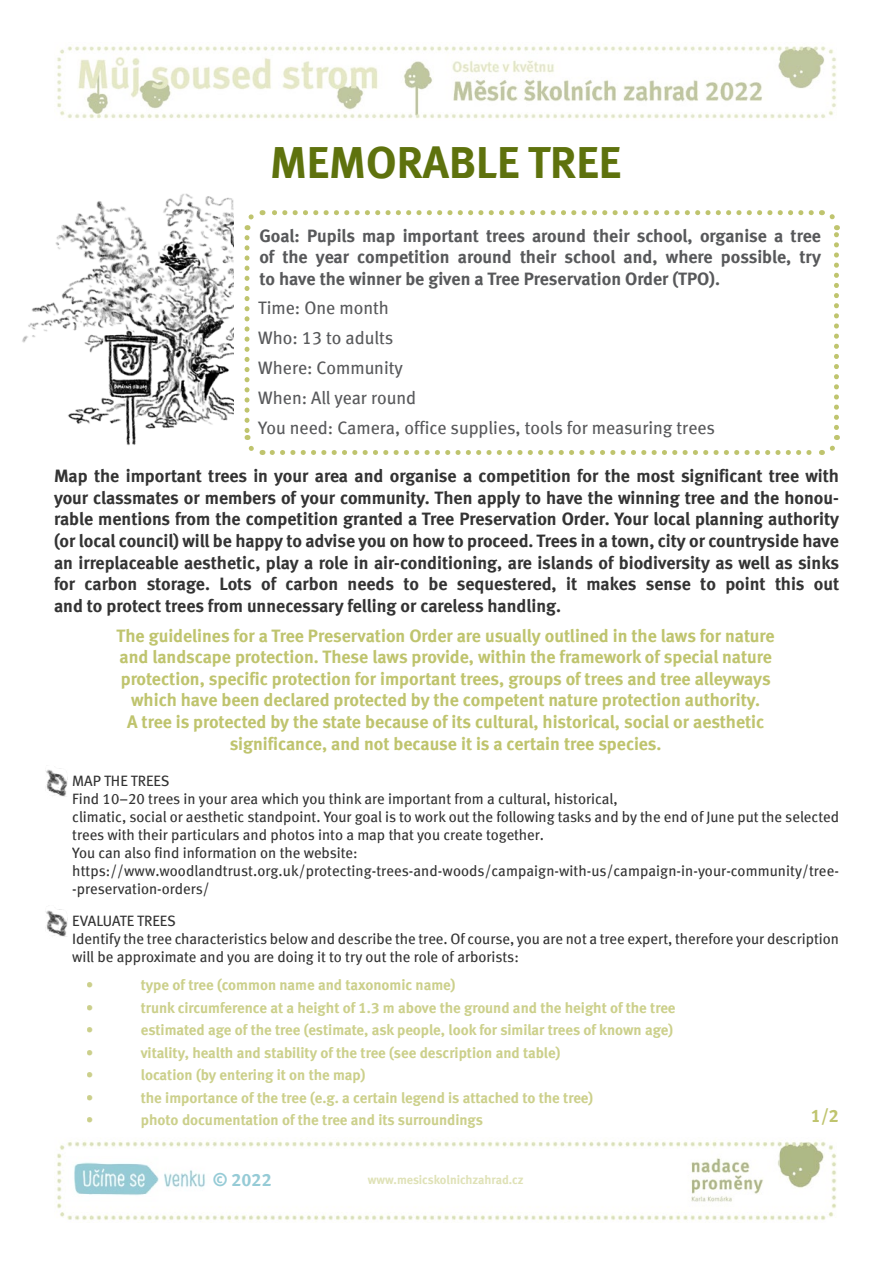
<style>
.page{position:relative;width:893px;height:1263px;background:#fff}
.page>*{position:absolute;margin:0;border:0;box-sizing:border-box;transform-origin:0 0}
.t1{font:45px "Meta Bold CELF";color:#5e720d}
.t2{font:18px/21.6px "Meta Bold CELF";color:#000;text-align:justify}
.t3{font:18px/21.6px "Meta Bold CELF";color:#bfc46e;text-align:center}
.t4{font:18px/21.6px "Meta Bold CELF";color:#58595b;text-align:justify}
.t5{font:18px/30px "Meta Book CELF";color:#58595b}
.t6{font:18px "Meta Bold CELF";color:#2c97ad}
.t7{font:15px/18px "Meta Book CELF";color:#000}
.t8{font:15px "Meta Bold CELF";color:#bfc46e}
.t9{font:12.45px "Meta Bold CELF";color:#bfc46e}
</style>
<div class="page">
<img style="left:22px;top:193px;width:212px;height:253px">
<svg style="left:244px;top:238px;width:19px;height:217px"></svg>
<svg style="left:272px;top:435px;width:568px;height:20px"></svg>
<svg style="left:821px;top:210px;width:18px;height:217px"></svg>
<svg style="left:244px;top:210px;width:567px;height:20px"></svg>
<img style="left:57px;top:1141px;width:780px;height:81px">
<img style="left:57px;top:46px;width:779px;height:73px">
<img style="left:676px;top:1150px;width:103px;height:59px">
<img style="left:66px;top:1157px;width:146px;height:44px">
<img style="left:45px;top:768px;width:22px;height:29px">
<img style="left:45px;top:909px;width:22px;height:28px">
<h1 class="t1" style="left:270px;top:134px;width:352px">MEMORABLE TREE</h1>
<p class="t4" style="left:259px;top:225px;width:563px">Goal: Pupils map important trees around their school, organise a tree of the year competition around their school and, where possible, try to have the winner be given a Tree Preservation Order (TPO).</p>
<p class="t5" style="left:258px;top:292px;width:458px">Time: One month<br>Who: 13 to adults<br>Where: Community<br>When: All year round<br>You need: Camera, office supplies, tools for measuring trees</p>
<p class="t2" style="left:54px;top:465px;width:787px">Map the important trees in your area and organise a competition for the most significant tree with your classmates or members of your community. Then apply to have the winning tree and the honou&shy;rable mentions from the competition granted a Tree Preservation Order. Your local planning authority (or local council) will be happy to advise you on how to proceed. Trees in a town, city or countryside have an irreplaceable aesthetic, play a role in air-conditioning, are islands of biodiversity as well as sinks for carbon storage. Lots of carbon needs to be sequestered, it makes sense to point this out and to protect trees from unnecessary felling or careless handling.</p>
<p class="t3" style="left:117px;top:625px;width:660px">The guidelines for a Tree Preservation Order are usually outlined in the laws for nature and landscape protection. These laws provide, within the framework of special nature protection, specific protection for important trees, groups of trees and tree alleyways which have been declared protected by the competent nature protection authority.<br>A tree is protected by the state because of its cultural, historical, social or aesthetic significance, and not because it is a certain tree species.</p>
<p class="t7" style="left:72px;top:772px;width:768px">MAP THE TREES<br>Find 10–20 trees in your area which you think are important from a cultural, historical,<br>climatic, social or aesthetic standpoint. Your goal is to work out the following tasks and by the end of June put the selected trees with their particulars and photos into a map that you create together.<br>You can also find information on the website: https://www.woodlandtrust.org.uk/protecting-trees-and-woods/campaign-with-us/campaign-in-your-community/tree--preservation-orders/</p>
<p class="t7" style="left:72px;top:912px;width:768px">EVALUATE TREES<br>Identify the tree characteristics below and describe the tree. Of course, you are not a tree expert, therefore your description will be approximate and you are doing it to try out the role of arborists:</p>
<p class="t8" style="left:87px;top:975px;width:9px">•</p>
<p class="t8" style="left:141px;top:975px;width:316px">type of tree (common name and taxonomic name)</p>
<p class="t8" style="left:87px;top:998px;width:9px">•</p>
<p class="t8" style="left:141px;top:998px;width:536px">trunk circumference at a height of 1.3 m above the ground and the height of the tree</p>
<p class="t8" style="left:87px;top:1020px;width:9px">•</p>
<p class="t8" style="left:141px;top:1020px;width:534px">estimated age of the tree (estimate, ask people, look for similar trees of known age)</p>
<p class="t8" style="left:87px;top:1043px;width:9px">•</p>
<p class="t8" style="left:141px;top:1043px;width:421px">vitality, health and stability of the tree (see description and table)</p>
<p class="t8" style="left:87px;top:1065px;width:9px">•</p>
<p class="t8" style="left:141px;top:1065px;width:226px">location (by entering it on the map)</p>
<p class="t8" style="left:87px;top:1088px;width:9px">•</p>
<p class="t8" style="left:141px;top:1088px;width:454px">the importance of the tree (e.g. a certain legend is attached to the tree)</p>
<p class="t8" style="left:87px;top:1110px;width:9px">•</p>
<p class="t8" style="left:141px;top:1110px;width:344px">photo documentation of the tree and its surroundings</p>
<p class="t3" style="left:811px;top:1104px;width:30px">1/2</p>
<p class="t6" style="left:213px;top:1168px;width:61px">© 2022</p>
<p class="t9" style="left:368px;top:1171px;width:157px">www.mesicskolnichzahrad.cz</p>
</div>
